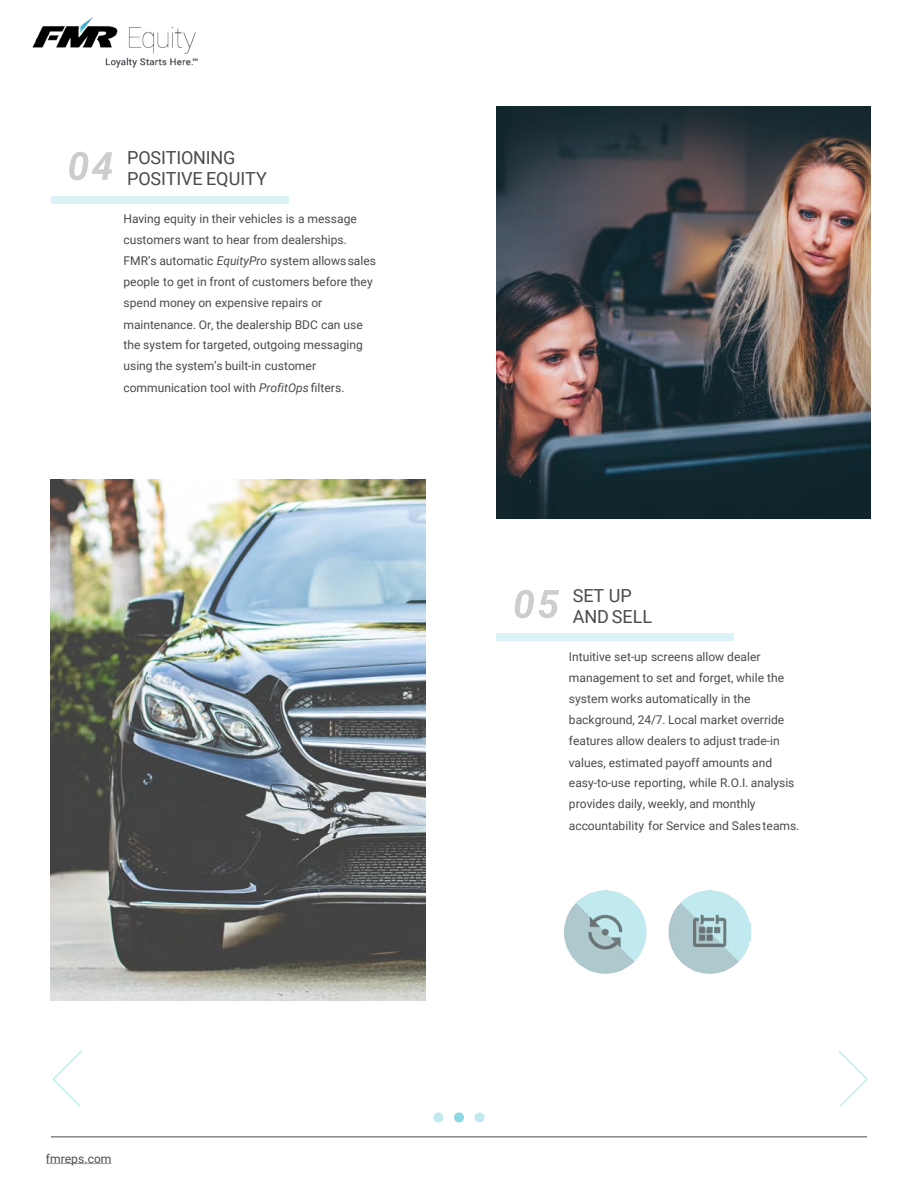
<style>
.page{position:relative;width:918px;height:1188px;background:#fff}
.page>*{position:absolute;margin:0;border:0;box-sizing:border-box;transform-origin:0 0}
.t1{font:18px/21.6px "Roboto";letter-spacing:-.005em;color:#4a4a4a}
.t2{font:12px/21px "Roboto";color:#4a4a4a}
.t3{font:12px "Roboto";letter-spacing:.005em;color:#4e4d4e}
.s1{font-style:italic}
</style>
<div class="page">
<svg style="left:433px;top:1112px;width:10px;height:10px"></svg>
<div style="left:496px;top:634px;width:238px;height:7px;background:#dbf3f6"></div>
<div style="left:51px;top:196px;width:237px;height:7px;background:#dbf3f6"></div>
<img style="left:51px;top:480px;width:375px;height:520px">
<img style="left:496px;top:106px;width:375px;height:413px">
<svg style="left:515px;top:590px;width:44px;height:28px"></svg>
<svg style="left:69px;top:152px;width:43px;height:28px"></svg>
<hr style="left:51px;top:1137px;width:816px;height:1px;background:#4a4a4a">
<svg style="left:53px;top:1050px;width:29px;height:57px"></svg>
<img style="left:32px;top:16px;width:166px;height:52px">
<img style="left:564px;top:891px;width:186px;height:82px">
<svg style="left:454px;top:1112px;width:10px;height:10px"></svg>
<svg style="left:474px;top:1112px;width:11px;height:10px"></svg>
<svg style="left:838px;top:1050px;width:30px;height:57px"></svg>
<p class="t1" style="left:127px;top:146px;width:141px">POSITIONING<br>POSITIVE EQUITY</p>
<p class="t2" style="left:123px;top:208px;width:254px">Having equity in their vehicles is a message customers want to hear from dealerships.<br>FMR’s automatic <span class="s1">EquityPro</span> system allowssales people to get in front of customers before they spend money on expensive repairs or maintenance. Or, the dealership BDC can use the system for targeted, outgoing messaging using the system’s built-in customer communication tool with <span class="s1">ProfitOps</span> filters.</p>
<p class="t3" style="left:46px;top:1150px;width:67px">fmreps.com</p>
<p class="t1" style="left:573px;top:584px;width:81px">SET UP<br>ANDSELL</p>
<p class="t2" style="left:569px;top:646px;width:232px">Intuitive set-up screens allow dealer management to set and forget, while the system works automatically in the background, 24/7. Local market override features allow dealers to adjust trade-in values, estimated payoff amounts and easy-to-use reporting, while R.O.I. analysis provides daily, weekly, and monthly accountability for Service and Salesteams.</p>
</div>
